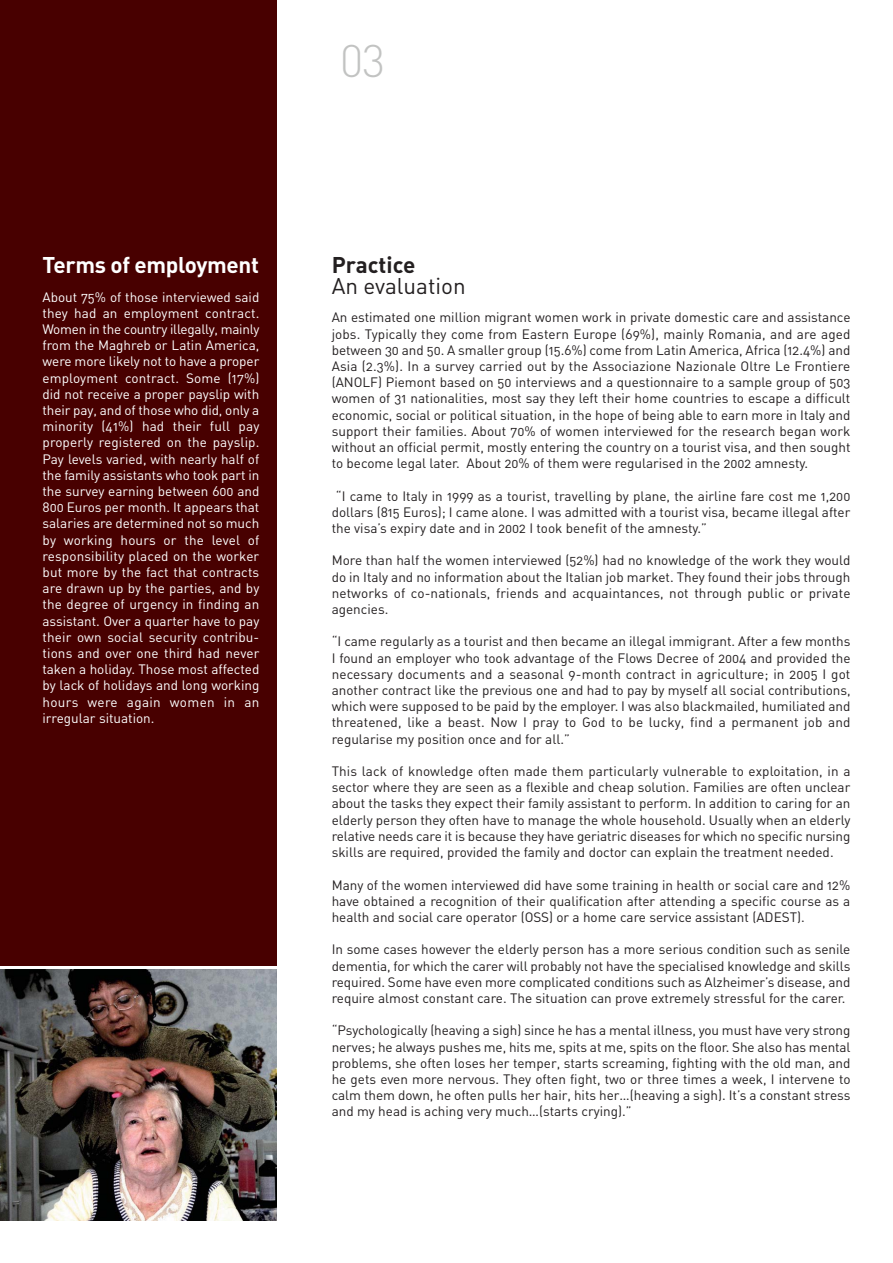
<style>
.page{position:relative;width:893px;height:1263px;background:#fff}
.page>*{position:absolute;margin:0;border:0;box-sizing:border-box;transform-origin:0 0}
.t1{font:300 45px "DIN";color:#c2c3c2}
.t2{font:22.5px "DIN Bold Alternate";letter-spacing:-.015em;color:#fff}
.t3{font:22.5px "DIN Regular Alternate";color:#231f20}
.t4{font:22.5px "DIN Bold Alternate";color:#231f20}
.t5{font:13.5px/16.2px "DIN Regular Alternate";color:#231f20;text-align:justify}
.t6{font:13.5px/16.2px "DIN Regular Alternate";color:#fff;text-align:justify}
</style>
<div class="page">
<div style="left:0;top:0;width:276px;height:965px;background:#480000"></div>
<img style="left:0;top:969px;width:276px;height:251px">
<h2 class="t2" style="left:43px;top:257px;width:218px">Terms of employment</h2>
<p class="t6" style="left:43px;top:290px;width:218px">About 75% of those interviewed said they had an employment contract.<br>Women in the country illegally, mainly from the Maghreb or Latin America, were more likely not to have a proper employment contract. Some (17%) did not receive a proper payslip with their pay, and of those who did, only a minority (41%) had their full pay properly registered on the payslip.<br>Pay levels varied, with nearly half of the family assistants who took part in the survey earning between 600 and 800 Euros per month. It appears that salaries are determined not so much by working hours or the level of responsibility placed on the worker but more by the fact that contracts are drawn up by the parties, and by the degree of urgency in finding an assistant. Over a quarter have to pay their own social security contribu - tions and over one third had never taken a holiday. Those most affected by lack of holidays and long working hours were again women in an irregular situation.</p>
<h1 class="t1" style="left:340px;top:45px;width:47px">03</h1>
<h2 class="t4" style="left:332px;top:257px;width:85px">Practice</h2>
<h2 class="t3" style="left:332px;top:278px;width:136px">An evaluation</h2>
<p class="t5" style="left:332px;top:311px;width:520px">An estimated one million migrant women work in private domestic care and assistance jobs. Typically they come from Eastern Europe (69%), mainly Romania, and are aged between 30 and 50. A smaller group (15.6%) come from Latin America, Africa (12.4%) and Asia (2.3%). In a survey carried out by the Associazione Nazionale Oltre Le Frontiere (ANOLF) Piemont based on 50 interviews and a questionnaire to a sample group of 503 women of 31 nationalities, most say they left their home countries to escape a difficult economic, social or political situation, in the hope of being able to earn more in Italy and support their families. About 70% of women interviewed for the research began work without an official permit, mostly entering the country on a tourist visa, and then sought to become legal later. About 20% of them were regularised in the 2002 amnesty.</p>
<p class="t5" style="left:332px;top:489px;width:520px;text-indent:4px">“I came to Italy in 1999 as a tourist, travelling by plane, the airline fare cost me 1,200 dollars (815 Euros); I came alone. I was admitted with a tourist visa, became illegal after the visa’s expiry date and in 2002 I took benefit of the amnesty.”</p>
<p class="t5" style="left:332px;top:554px;width:520px">More than half the women interviewed (52%) had no knowledge of the work they would do in Italy and no information about the Italian job market. They found their jobs through networks of co-nationals, friends and acquaintances, not through public or private agencies.</p>
<p class="t5" style="left:332px;top:635px;width:521px">“I came regularly as a tourist and then became an illegal immigrant. After a few months I found an employer who took advantage of the Flows Decree of 2004 and provided the necessary documents and a seasonal 9-month contract in agriculture; in 2005 I got another contract like the previous one and had to pay by myself all social contributions, which were supposed to be paid by the employer. I was also blackmailed, humiliated and threatened, like a beast. Now I pray to God to be lucky, find a permanent job and regularise my position once and for all.”</p>
<p class="t5" style="left:332px;top:765px;width:520px">This lack of knowledge often made them particularly vulnerable to exploitation, in a sector where they are seen as a flexible and cheap solution. Families are often unclear about the tasks they expect their family assistant to perform. In addition to caring for an elderly person they often have to manage the whole household. Usually when an elderly relative needs care it is because they have geriatric diseases for which no specific nursing skills are required, provided the family and doctor can explain the treatment needed.</p>
<p class="t5" style="left:332px;top:878px;width:520px">Many of the women interviewed did have some training in health or social care and 12% have obtained a recognition of their qualification after attending a specific course as a health and social care operator (OSS) or a home care service assistant (ADEST).</p>
<p class="t5" style="left:332px;top:943px;width:520px">In some cases however the elderly person has a more serious condition such as senile dementia, for which the carer will probably not have the specialised knowledge and skills required. Some have even more complicated conditions such as Alzheimer’s disease, and require almost constant care. The situation can prove extremely stressful for the carer.</p>
<p class="t5" style="left:332px;top:1024px;width:520px">“Psychologically (heaving a sigh) since he has a mental illness, you must have very strong nerves; he always pushes me, hits me, spits at me, spits on the floor. She also has mental problems, she often loses her temper, starts screaming, fighting with the old man, and he gets even more nervous. They often fight, two or three times a week, I intervene to calm them down, he often pulls her hair, hits her…(heaving a sigh). It’s a constant stress and my head is aching very much…(starts crying).”</p>
</div>
